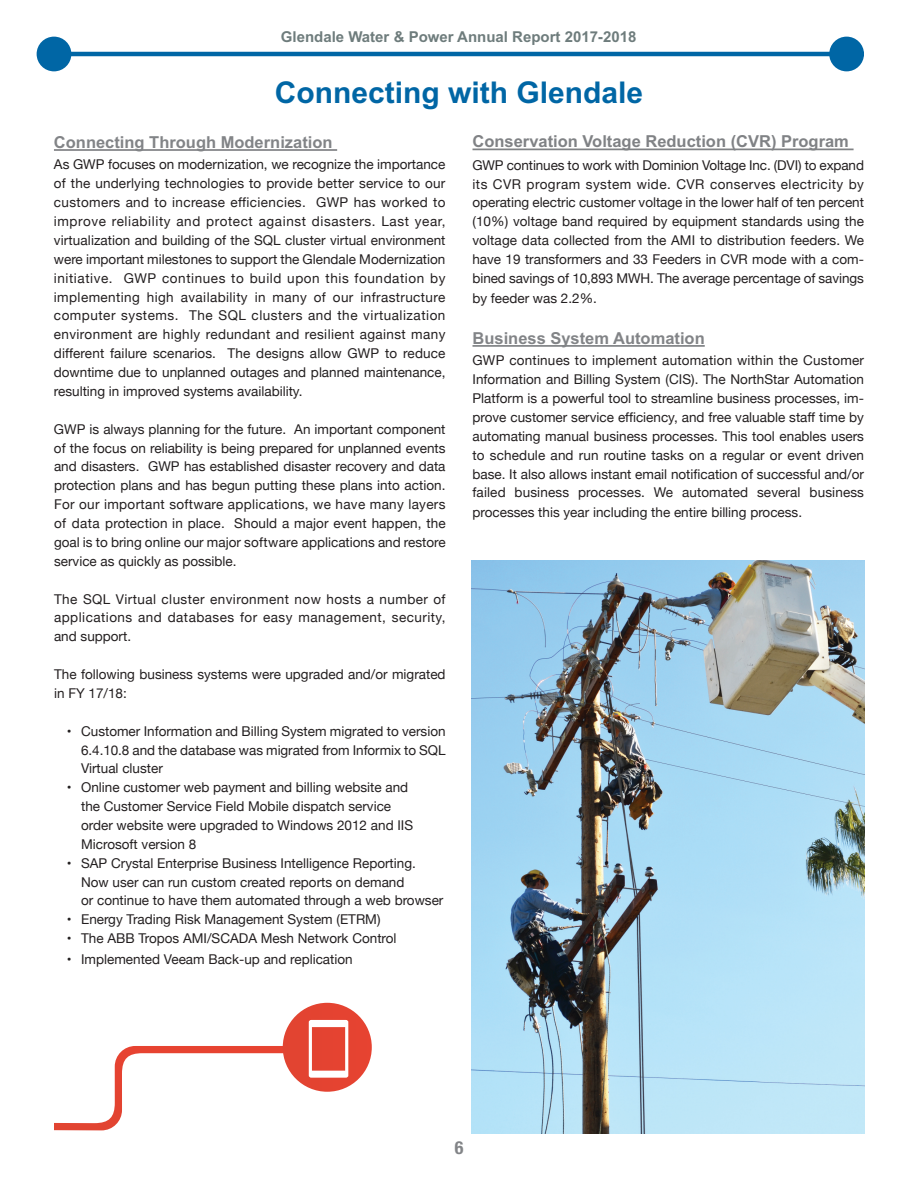
<style>
.page{position:relative;width:918px;height:1188px;background:#fff}
.page>*{position:absolute;margin:0;border:0;box-sizing:border-box;transform-origin:0 0}
.t1{font:700 30px "Arial";color:#0066a5}
.t2{font:700 condensed 18px "Helvetica Neue";color:#828487}
.t3{font:700 16.5px "Arial";color:#828487}
.t4{font:700 16.5px "Arial";color:#808285}
.t5{font:700 15px "Arial";color:#6e7c7c}
.t6{font:13.5px/18.9px "Helvetica Neue";color:#231f20;text-align:justify}
</style>
<div class="page">
<hr style="left:54px;top:52px;width:810px;height:4px;background:#0066a5">
<div style="left:829px;top:37px;width:35px;height:34px;background:#0066a5;border-radius:50%"></div>
<div style="left:37px;top:37px;width:34px;height:34px;background:#0066a5;border-radius:50%"></div>
<div style="left:283px;top:1003px;width:89px;height:89px;background:#e54331;border-radius:50%"></div>
<svg style="left:54px;top:1020px;width:312px;height:110px"></svg>
<hr style="left:54px;top:149px;width:283px;height:2px;background:#828487">
<hr style="left:473px;top:149px;width:381px;height:1px;background:#808285">
<hr style="left:473px;top:345px;width:232px;height:2px;background:#828487">
<img style="left:472px;top:560px;width:392px;height:574px">
<p class="t5" style="left:281px;top:28px;width:357px">Glendale Water &amp; Power Annual Report 2017-2018</p>
<p class="t1" style="left:275px;top:75px;width:370px">Connecting with Glendale</p>
<h4 class="t3" style="left:54px;top:133px;width:280px">Connecting Through Modernization</h4>
<p class="t6" style="left:54px;top:155px;width:393px">As GWP focuses on modernization, we recognize the importance of the underlying technologies to provide better service to our customers and to increase efficiencies. GWP has worked to improve reliability and protect against disasters. Last year, virtualization and building of the SQL cluster virtual environment were important milestones to support the Glendale Modernization initiative. GWP continues to build upon this foundation by implementing high availability in many of our infrastructure computer systems. The SQL clusters and the virtualization environment are highly redundant and resilient against many different failure scenarios. The designs allow GWP to reduce downtime due to unplanned outages and planned maintenance, resulting in improved systems availability.</p>
<p class="t6" style="left:54px;top:419px;width:393px">GWP is always planning for the future. An important component of the focus on reliability is being prepared for unplanned events and disasters. GWP has established disaster recovery and data protection plans and has begun putting these plans into action.<br>For our important software applications, we have many layers of data protection in place. Should a major event happen, the goal is to bring online our major software applications and restore service as quickly as possible.</p>
<p class="t6" style="left:54px;top:589px;width:393px">The SQL Virtual cluster environment now hosts a number of applications and databases for easy management, security, and support.</p>
<p class="t6" style="left:54px;top:665px;width:393px">The following business systems were upgraded and/or migrated in FY 17/18:</p>
<p class="t6" style="left:67px;top:721px;width:380px">• Customer Information and Billing System migrated to version</p>
<p class="t6" style="left:81px;top:740px;width:366px">6.4.10.8 and the database was migrated from Informix to SQL<br>Virtual cluster</p>
<p class="t6" style="left:81px;top:778px;width:334px;text-align:left;text-indent:-14px">• Online customer web payment and billing website and the Customer Service Field Mobile dispatch service order website were upgraded to Windows 2012 and IIS Microsoft version 8</p>
<p class="t6" style="left:81px;top:853px;width:364px;text-align:left;text-indent:-14px">• SAP Crystal Enterprise Business Intelligence Reporting.<br>Now user can run custom created reports on demand<br>or continue to have them automated through a web browser</p>
<p class="t6" style="left:67px;top:910px;width:315px">• Energy Trading Risk Management System (ETRM)</p>
<p class="t6" style="left:67px;top:929px;width:331px">• The ABB Tropos AMI/SCADA Mesh Network Control</p>
<p class="t6" style="left:67px;top:949px;width:287px">• Implemented Veeam Back-up and replication</p>
<p class="t4" style="left:473px;top:132px;width:378px">Conservation Voltage Reduction (CVR) Program</p>
<p class="t6" style="left:472px;top:155px;width:393px">GWP continues to work with Dominion Voltage Inc. (DVI) to expand its CVR program system wide. CVR conserves electricity by operating electric customer voltage in the lower half of ten percent (10%) voltage band required by equipment standards using the voltage data collected from the AMI to distribution feeders. We have 19 transformers and 33 Feeders in CVR mode with a com&shy;bined savings of 10,893 MWH. The average percentage of savings</p>
<p class="t6" style="left:472px;top:289px;width:126px">by feeder was 2.2%.</p>
<p class="t3" style="left:473px;top:329px;width:234px">Business System Automation</p>
<p class="t6" style="left:472px;top:351px;width:393px">GWP continues to implement automation within the Customer Information and Billing System (CIS). The NorthStar Automation Platform is a powerful tool to streamline business processes, im&shy;prove customer service efficiency, and free valuable staff time by automating manual business processes. This tool enables users to schedule and run routine tasks on a regular or event driven base. It also allows instant email notification of successful and/or failed business processes. We automated several business processes this year including the entire billing process.</p>
<h2 class="t2" style="left:455px;top:1141px;width:10px">6</h2>
</div>
